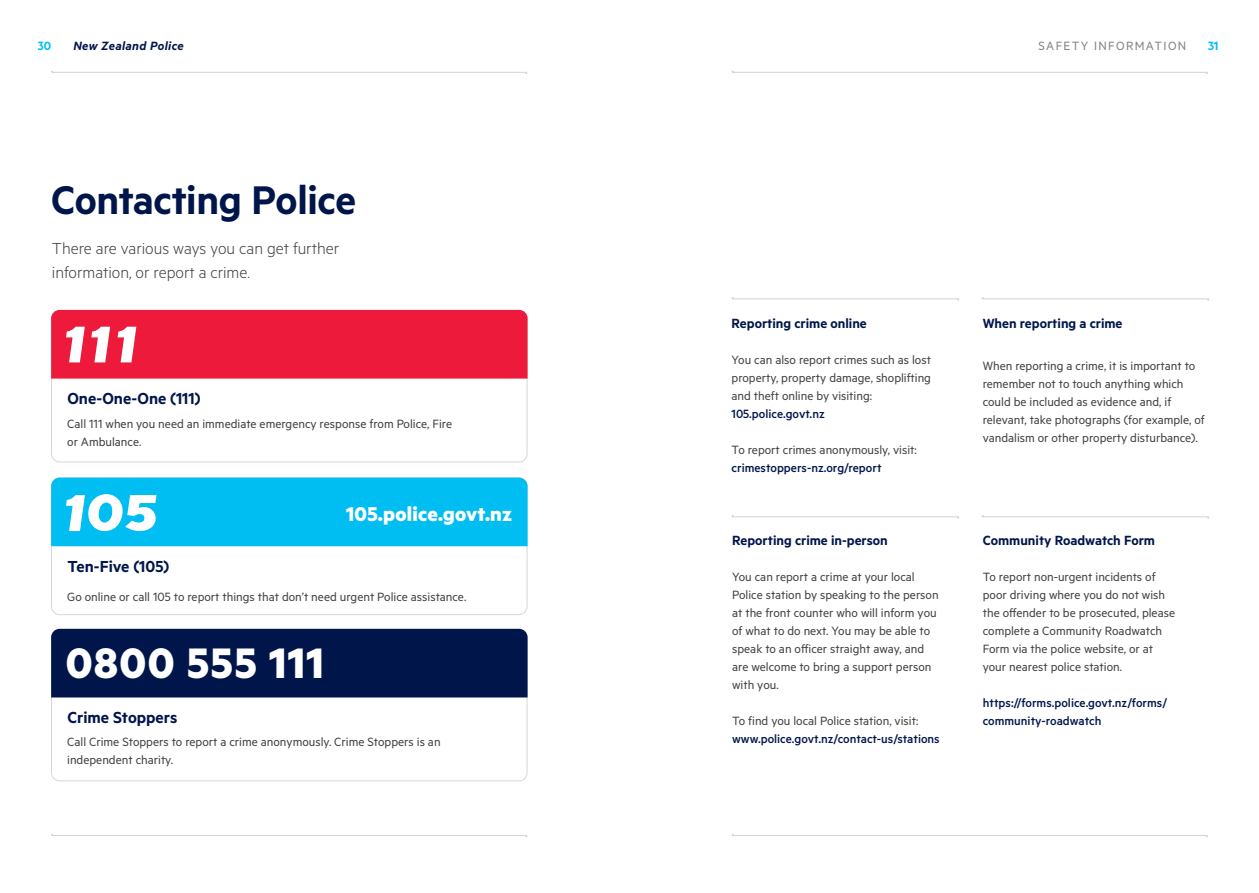
<style>
.page{position:relative;width:1259px;height:893px;background:#fff}
.page>*{position:absolute;margin:0;border:0;box-sizing:border-box;transform-origin:0 0}
.t1{font:700 48px "Metric";letter-spacing:.025em;color:#fff}
.t2{font:600 45px "Metric";letter-spacing:-.01em;color:#00164b}
.t3{font:700 22.5px "Metric";letter-spacing:.01em;color:#fff}
.t4{font:300 18px/24px "Metric";color:#414042}
.t5{font:600 18px "Metric";color:#00164b}
.t6{font:600 15px "Metric";color:#00164b}
.t7{font:13.5px/18px "Metric";color:#414042}
.t8{font:500 13.5px/18px "Metric";color:#00164b}
.t9{font:13.5px "Metric";letter-spacing:.1em;color:#808285}
.t10{font:italic 600 13.5px "Metric";letter-spacing:.025em;color:#00164b}
.t11{font:600 13.5px "Metric";color:#00bdf2}
</style>
<div class="page">
<hr style="left:52px;top:72px;width:474px;height:1px;background:#d1d3d4">
<hr style="left:52px;top:835px;width:474px;height:1px;background:#d1d3d4">
<hr style="left:732px;top:72px;width:474px;height:1px;background:#d1d3d4">
<hr style="left:732px;top:835px;width:474px;height:1px;background:#d1d3d4">
<div style="left:51px;top:629px;width:476px;height:68px;background:#00164b"></div>
<div style="left:51px;top:310px;width:476px;height:69px;background:#ed1a3b"></div>
<svg style="left:51px;top:478px;width:476px;height:68px;background:#0fc0f2"></svg>
<hr style="left:732px;top:298px;width:226px;height:1px;background:#d1d3d4">
<hr style="left:732px;top:516px;width:226px;height:1px;background:#d1d3d4">
<hr style="left:982px;top:298px;width:226px;height:1px;background:#d1d3d4">
<hr style="left:982px;top:516px;width:226px;height:1px;background:#d1d3d4">
<p class="t11" style="left:38px;top:37px;width:15px">30</p>
<p class="t10" style="left:73px;top:37px;width:112px">New Zealand Police</p>
<p class="t9" style="left:1038px;top:37px;width:149px">SAFETY INFORMATION</p>
<p class="t11" style="left:1208px;top:37px;width:12px">31</p>
<h2 class="t2" style="left:51px;top:173px;width:306px">Contacting Police</h2>
<h3 class="t4" style="left:52px;top:236px;width:289px">There are various ways you can get further information, or report a crime.</h3>
<h3 class="t5" style="left:67px;top:388px;width:135px">One-One-One (111)</h3>
<p class="t7" style="left:67px;top:414px;width:386px">Call 111 when you need an immediate emergency response from Police, Fire or Ambulance.</p>
<h3 class="t5" style="left:67px;top:556px;width:104px">Ten-Five (105)</h3>
<h3 class="t3" style="left:346px;top:500px;width:168px">105.police.govt.nz</h3>
<p class="t7" style="left:67px;top:587px;width:401px">Go online or call 105 to report things that don’t need urgent Police assistance.</p>
<h1 class="t1" style="left:66px;top:633px;width:260px">0800 555 111</h1>
<h3 class="t5" style="left:67px;top:707px;width:112px">Crime Stoppers</h3>
<p class="t7" style="left:67px;top:733px;width:375px">Call Crime Stoppers to report a crime anonymously. Crime Stoppers is an independent charity.</p>
<p class="t6" style="left:731px;top:314px;width:137px">Reporting crime online</p>
<p class="t7" style="left:731px;top:350px;width:201px;text-align:justify">You can also report crimes such as lost property, property damage, shoplifting and theft online by visiting:</p>
<p class="t8" style="left:731px;top:404px;width:95px">105.police.govt.nz</p>
<p class="t7" style="left:731px;top:440px;width:187px">To report crimes anonymously, visit:</p>
<p class="t8" style="left:731px;top:458px;width:152px">crimestoppers-nz.org/report</p>
<p class="t6" style="left:732px;top:531px;width:157px">Reporting crime in-person</p>
<p class="t7" style="left:732px;top:567px;width:208px">You can report a crime at your local Police station by speaking to the person at the front counter who will inform you of what to do next. You may be able to speak to an officer straight away, and are welcome to bring a support person with you.</p>
<p class="t7" style="left:732px;top:711px;width:188px">To find you local Police station, visit:</p>
<p class="t8" style="left:732px;top:729px;width:209px">www.police.govt.nz/contact-us/stations</p>
<p class="t6" style="left:982px;top:314px;width:141px">When reporting a crime</p>
<p class="t7" style="left:982px;top:356px;width:224px">When reporting a crime, it is important to remember not to touch anything which could be included as evidence and, if relevant, take photographs (for example, of vandalism or other property disturbance).</p>
<p class="t6" style="left:982px;top:531px;width:174px">Community Roadwatch Form</p>
<p class="t7" style="left:982px;top:567px;width:194px">To report non-urgent incidents of poor driving where you do not wish the offender to be prosecuted, please complete a Community Roadwatch Form via the police website, or at your nearest police station.</p>
<p class="t8" style="left:982px;top:693px;width:186px">https://forms.police.govt.nz/forms/ community-roadwatch</p>
</div>
